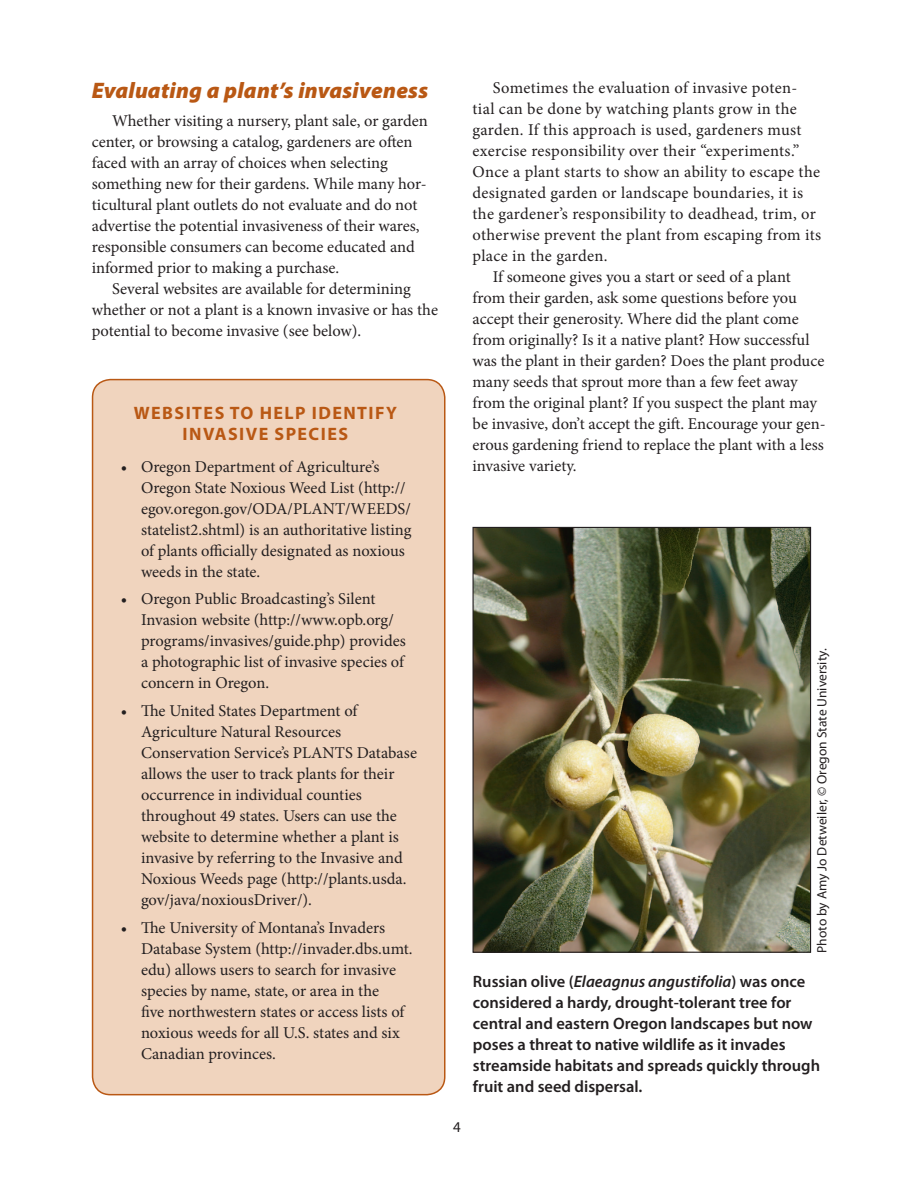
<style>
.page{position:relative;width:918px;height:1188px;background:#fff}
.page>*{position:absolute;margin:0;border:0;box-sizing:border-box;transform-origin:0 0}
.Subhead_1{font:italic 900 22.5px "Myriad Pro";letter-spacing:.01em;color:#b95814}
.Subhead_1-2{font:700 18px/21px "Myriad Pro";letter-spacing:.08em;color:#b95814;text-align:center}
.Bullet{font:16.5px/21px "Minion Pro";letter-spacing:-.005em;color:#231f20}
.Body_text{font:16.5px/21px "Minion Pro";color:#231f20}
.Body_text-2{font:16.5px/21px "Minion Pro";letter-spacing:.02em;color:#231f20}
.t1{font:600 16.5px/21px "Myriad Pro";color:#231f20}
.t2{font:15px "Myriad Pro";color:#231f20}
.Credit{font:13.5px "Myriad Pro";color:#231f20}
.s1{font-style:italic}
</style>
<div class="page">
<img style="left:474px;top:529px;width:335px;height:422px">
<div style="left:472px;top:527px;width:339px;height:426px;border:1px solid #231f20"></div>
<div style="left:93px;top:380px;width:352px;height:715px;background:#f0d4be;border-radius:18px"></div>
<div style="left:92px;top:379px;width:354px;height:716px;border:2px solid #b95814;border-radius:18px"></div>
<p class="Subhead_1" style="left:92px;top:75px;width:338px">Evaluating a plant’s invasiveness</p>
<p class="Body_text" style="left:92px;top:110px;width:337px;text-indent:20px">Whether visiting a nursery, plant sale, or garden center, or browsing a catalog, gardeners are often faced with an array of choices when selecting something new for their gardens. While many hor&shy;ticultural plant outlets do not evaluate and do not advertise the potential invasiveness of their wares, responsible consumers can become educated and informed prior to making a purchase.</p>
<p class="Body_text" style="left:92px;top:278px;width:348px;text-indent:20px">Several websites are available for determining whether or not a plant is a known invasive or has the potential to become invasive (see below).</p>
<p class="Subhead_1-2" style="left:134px;top:402px;width:265px">WEBSITES TO HELP IDENTIFY<br>INVASIVE SPECIES</p>
<p class="Bullet" style="left:141px;top:456px;width:272px;text-indent:-20px">• Oregon Department of Agriculture’s Oregon State Noxious Weed List (http:// egov.oregon.gov/ODA/PLANT/WEEDS/ statelist2.shtml) is an authoritative listing of plants officially designated as noxious weeds in the state.</p>
<p class="Bullet" style="left:141px;top:589px;width:266px;text-indent:-20px">• Oregon Public Broadcasting’s Silent Invasion website (http://www.opb.org/ programs/invasives/guide.php) provides a photographic list of invasive species of concern in Oregon.</p>
<p class="Bullet" style="left:141px;top:701px;width:277px;text-indent:-20px">• The United States Department of Agriculture Natural Resources Conservation Service’s PLANTS Database allows the user to track plants for their occurrence in individual counties throughout 49 states. Users can use the website to determine whether a plant is invasive by referring to the Invasive and Noxious Weeds page (http://plants.usda. gov/java/noxiousDriver/).</p>
<p class="Bullet" style="left:141px;top:917px;width:273px;text-indent:-20px">• The University of Montana’s Invaders Database System (http://invader.dbs.umt. edu) allows users to search for invasive species by name, state, or area in the<br>five northwestern states or access lists of noxious weeds for all U.S. states and six Canadian provinces.</p>
<p class="Body_text-2" style="left:472px;top:77px;width:350px;text-indent:20px">Sometimes the evaluation of invasive poten&shy;tial can be done by watching plants grow in the garden. If this approach is used, gardeners must exercise responsibility over their “experiments.” Once a plant starts to show an ability to escape the designated garden or landscape boundaries, it is the gardener’s responsibility to deadhead, trim, or otherwise prevent the plant from escaping from its place in the garden.</p>
<p class="Body_text" style="left:472px;top:266px;width:355px;text-indent:20px">If someone gives you a start or seed of a plant from their garden, ask some questions before you accept their generosity. Where did the plant come from originally? Is it a native plant? How successful was the plant in their garden? Does the plant produce many seeds that sprout more than a few feet away from the original plant? If you suspect the plant may be invasive, don’t accept the gift. Encourage your gen&shy;erous gardening friend to replace the plant with a less invasive variety.</p>
<p class="t2" style="left:453px;top:1117px;width:9px">4</p>
<p class="Credit" style="left:814px;top:953px;width:306px;rotate:-90deg">Photo by Amy Jo Detweiler, © Oregon State University.</p>
<p class="t1" style="left:473px;top:971px;width:349px">Russian olive (<span class="s1">Elaeagnus angustifolia</span>) was once considered a hardy, drought-tolerant tree for central and eastern Oregon landscapes but now poses a threat to native wildlife as it invades streamside habitats and spreads quickly through fruit and seed dispersal.</p>
</div>
